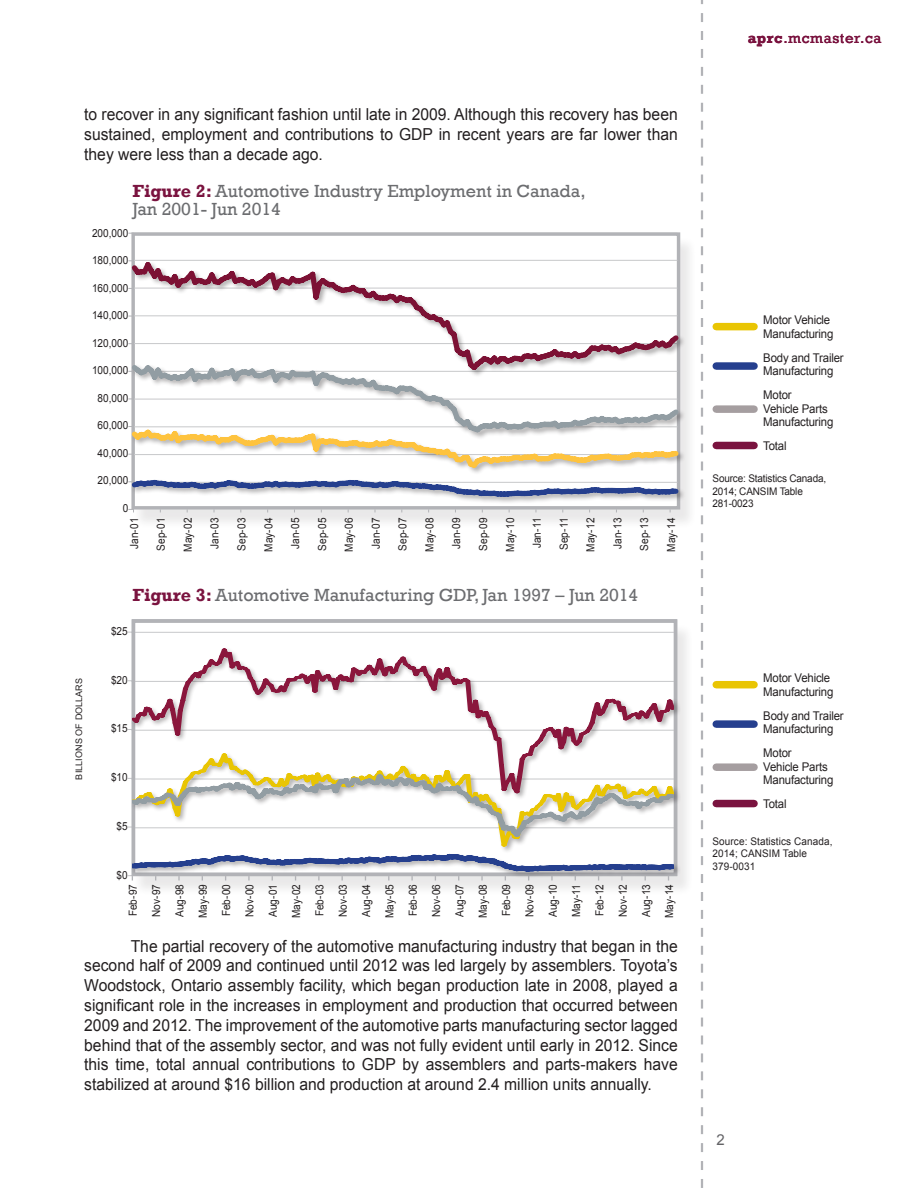
<style>
.page{position:relative;width:918px;height:1188px;background:#fff}
.page>*{position:absolute;margin:0;border:0;box-sizing:border-box;transform-origin:0 0}
.t1{font:18px "Rockwell";color:#6c6d70}
.t2{font:16.5px/19.8px "Arial";color:#231f20;text-align:justify;scale:.95 1}
.t3{font:15px "Rockwell";letter-spacing:.04em;color:#7a133f}
.t4{font:15px "Arial";color:#636366}
.t5{font:12px/13.5px "Arial";letter-spacing:-.015em;color:#231f20;scale:.95 1}
.t6{font:11.1px "Arial";letter-spacing:.01em;color:#231f20;scale:.9 1}
.t7{font:10.5px/12.6px "Arial";letter-spacing:-.015em;color:#231f20;scale:.95 1}
.t8{font:10.5px/12.6px "Arial";letter-spacing:.01em;color:#231f20;scale:.95 1}
.t9{font:9px "Arial";letter-spacing:.01em;color:#231f20}
.s1{font-weight:700;color:#7a133f}
.s2{font-weight:700}
</style>
<div class="page">
<div style="left:132px;top:236px;width:565px;height:294px;background:#231f20;opacity:.1"></div>
<div style="left:131px;top:232px;width:549px;height:278px;background:#fff;border:3px solid #b2b3b7"></div>
<div style="left:132px;top:623px;width:562px;height:273px;background:#f2f2f2"></div>
<div style="left:132px;top:619px;width:545px;height:257px;background:#fff"></div>
<hr style="left:131px;top:632px;width:545px;height:1px;background:#c7c8ca">
<svg style="left:701px;top:0;width:2px;height:1188px"></svg>
<hr style="left:133px;top:232px;width:544px;height:1px;background:#c7c8ca">
<hr style="left:133px;top:233px;width:1px;height:276px;background:#b2b3b7">
<div style="left:131px;top:479px;width:555px;height:25px;background:#231f20;opacity:.35"></div>
<svg style="left:128px;top:377px;width:555px;height:123px"></svg>
<div style="left:131px;top:261px;width:555px;height:116px;background:#231f20;opacity:.36"></div>
<svg style="left:128px;top:258px;width:555px;height:117px"></svg>
<div style="left:716px;top:362px;width:38px;height:8px;background:#253f8e"></div>
<div style="left:716px;top:405px;width:38px;height:8px;background:#a59ea0"></div>
<div style="left:716px;top:442px;width:38px;height:7px;background:#7a133f"></div>
<div style="left:716px;top:323px;width:38px;height:7px;background:#e9c503"></div>
<div style="left:716px;top:720px;width:38px;height:8px;background:#253f8e"></div>
<div style="left:716px;top:763px;width:38px;height:8px;background:#a59ea0"></div>
<div style="left:716px;top:800px;width:38px;height:7px;background:#7a133f"></div>
<div style="left:716px;top:681px;width:38px;height:7px;background:#e9c503"></div>
<div style="left:131px;top:647px;width:550px;height:232px;background:#231f20;opacity:.35"></div>
<svg style="left:132px;top:837px;width:542px;height:10px"></svg>
<svg style="left:128px;top:852px;width:546px;height:28px"></svg>
<svg style="left:128px;top:774px;width:546px;height:63px"></svg>
<svg style="left:132px;top:648px;width:542px;height:145px"></svg>
<p class="t2" style="left:84px;top:104px;width:626px">to recover in any significant fashion until late in 2009. Although this recovery has been sustained, employment and contributions to GDP in recent years are far lower than they were less than a decade ago.</p>
<p class="t1" style="left:132px;top:180px;width:455px"><span class="s1">Figure 2:</span> Automotive Industry Employment in Canada,</p>
<p class="t1" style="left:132px;top:198px;width:150px">Jan 2001- Jun 2014</p>
<p class="t6" style="left:92px;top:226px;width:42px">200,000</p>
<p class="t6" style="left:92px;top:253px;width:42px">180,000</p>
<p class="t6" style="left:92px;top:281px;width:42px">160,000</p>
<p class="t6" style="left:92px;top:308px;width:42px">140,000</p>
<p class="t6" style="left:92px;top:336px;width:42px">120,000</p>
<p class="t6" style="left:92px;top:363px;width:42px">100,000</p>
<p class="t6" style="left:98px;top:391px;width:36px">80,000</p>
<p class="t6" style="left:98px;top:418px;width:36px">60,000</p>
<p class="t6" style="left:98px;top:445px;width:36px">40,000</p>
<p class="t6" style="left:98px;top:473px;width:36px">20,000</p>
<p class="t6" style="left:123px;top:500px;width:8px">0</p>
<p class="t6" style="left:127px;top:549px;width:36px;rotate:-90deg">Jan-01</p>
<p class="t6" style="left:154px;top:551px;width:38px;rotate:-90deg">Sep-01</p>
<p class="t6" style="left:181px;top:552px;width:39px;rotate:-90deg">May-02</p>
<p class="t6" style="left:207px;top:549px;width:36px;rotate:-90deg">Jan-03</p>
<p class="t6" style="left:234px;top:551px;width:38px;rotate:-90deg">Sep-03</p>
<p class="t6" style="left:261px;top:552px;width:39px;rotate:-90deg">May-04</p>
<p class="t6" style="left:288px;top:549px;width:36px;rotate:-90deg">Jan-05</p>
<p class="t6" style="left:315px;top:551px;width:38px;rotate:-90deg">Sep-05</p>
<p class="t6" style="left:342px;top:552px;width:39px;rotate:-90deg">May-06</p>
<p class="t6" style="left:369px;top:549px;width:36px;rotate:-90deg">Jan-07</p>
<p class="t6" style="left:395px;top:551px;width:38px;rotate:-90deg">Sep-07</p>
<p class="t6" style="left:422px;top:552px;width:39px;rotate:-90deg">May-08</p>
<p class="t6" style="left:449px;top:549px;width:36px;rotate:-90deg">Jan-09</p>
<p class="t6" style="left:476px;top:551px;width:38px;rotate:-90deg">Sep-09</p>
<p class="t6" style="left:503px;top:552px;width:39px;rotate:-90deg">May-10</p>
<p class="t6" style="left:530px;top:548px;width:35px;rotate:-90deg">Jan-11</p>
<p class="t6" style="left:557px;top:550px;width:37px;rotate:-90deg">Sep-11</p>
<p class="t6" style="left:583px;top:552px;width:39px;rotate:-90deg">May-12</p>
<p class="t6" style="left:610px;top:549px;width:36px;rotate:-90deg">Jan-13</p>
<p class="t6" style="left:637px;top:551px;width:38px;rotate:-90deg">Sep-13</p>
<p class="t6" style="left:664px;top:552px;width:39px;rotate:-90deg">May-14</p>
<p class="t9" style="left:73px;top:780px;width:103px;rotate:-90deg">BILLIONS OF DOLLARS</p>
<p class="t1" style="left:132px;top:584px;width:508px"><span class="s1">Figure 3:</span> Automotive Manufacturing GDP, Jan 1997 – Jun 2014</p>
<p class="t6" style="left:111px;top:624px;width:20px">$25</p>
<p class="t6" style="left:111px;top:672px;width:20px">$20</p>
<p class="t6" style="left:111px;top:721px;width:20px">$15</p>
<p class="t6" style="left:111px;top:770px;width:20px">$10</p>
<p class="t6" style="left:117px;top:819px;width:14px">$5</p>
<p class="t6" style="left:117px;top:867px;width:14px">$0</p>
<p class="t6" style="left:126px;top:916px;width:37px;rotate:-90deg">Feb-97</p>
<p class="t6" style="left:149px;top:917px;width:38px;rotate:-90deg">Nov-97</p>
<p class="t6" style="left:172px;top:917px;width:38px;rotate:-90deg">Aug-98</p>
<p class="t6" style="left:196px;top:918px;width:39px;rotate:-90deg">May-99</p>
<p class="t6" style="left:219px;top:916px;width:37px;rotate:-90deg">Feb-00</p>
<p class="t6" style="left:242px;top:917px;width:38px;rotate:-90deg">Nov-00</p>
<p class="t6" style="left:266px;top:917px;width:38px;rotate:-90deg">Aug-01</p>
<p class="t6" style="left:289px;top:918px;width:39px;rotate:-90deg">May-02</p>
<p class="t6" style="left:312px;top:916px;width:37px;rotate:-90deg">Feb-03</p>
<p class="t6" style="left:336px;top:917px;width:38px;rotate:-90deg">Nov-03</p>
<p class="t6" style="left:359px;top:917px;width:38px;rotate:-90deg">Aug-04</p>
<p class="t6" style="left:382px;top:918px;width:39px;rotate:-90deg">May-05</p>
<p class="t6" style="left:406px;top:916px;width:37px;rotate:-90deg">Feb-06</p>
<p class="t6" style="left:429px;top:917px;width:38px;rotate:-90deg">Nov-06</p>
<p class="t6" style="left:452px;top:917px;width:38px;rotate:-90deg">Aug-07</p>
<p class="t6" style="left:476px;top:918px;width:39px;rotate:-90deg">May-08</p>
<p class="t6" style="left:499px;top:916px;width:37px;rotate:-90deg">Feb-09</p>
<p class="t6" style="left:522px;top:917px;width:38px;rotate:-90deg">Nov-09</p>
<p class="t6" style="left:546px;top:917px;width:38px;rotate:-90deg">Aug-10</p>
<p class="t6" style="left:569px;top:917px;width:38px;rotate:-90deg">May-11</p>
<p class="t6" style="left:592px;top:916px;width:37px;rotate:-90deg">Feb-12</p>
<p class="t6" style="left:616px;top:917px;width:38px;rotate:-90deg">Nov-12</p>
<p class="t6" style="left:639px;top:917px;width:38px;rotate:-90deg">Aug-13</p>
<p class="t6" style="left:662px;top:918px;width:39px;rotate:-90deg">May-14</p>
<p class="t2" style="left:84px;top:936px;width:626px;text-indent:46px">The partial recovery of the automotive manufacturing industry that began in the second half of 2009 and continued until 2012 was led largely by assemblers. Toyota’s Woodstock, Ontario assembly facility, which began production late in 2008, played a significant role in the increases in employment and production that occurred between 2009 and 2012. The improvement of the automotive parts manufacturing sector lagged behind that of the assembly sector, and was not fully evident until early in 2012. Since this time, total annual contributions to GDP by assemblers and parts-makers have stabilized at around $16 billion and production at around 2.4 million units annually.</p>
<p class="t3" style="left:748px;top:30px;width:135px"><span class="s2">aprc</span>.mcmaster.ca</p>
<p class="t5" style="left:763px;top:313px;width:72px">Motor Vehicle</p>
<p class="t5" style="left:763px;top:327px;width:75px">Manufacturing</p>
<p class="t5" style="left:763px;top:351px;width:86px">Body and Trailer</p>
<p class="t5" style="left:763px;top:364px;width:75px">Manufacturing</p>
<p class="t5" style="left:763px;top:388px;width:75px">Motor<br>Vehicle Parts<br>Manufacturing</p>
<p class="t5" style="left:763px;top:439px;width:26px">Total</p>
<p class="t7" style="left:712px;top:472px;width:121px">Source: Statistics Canada,<br>2014; CANSIM Table<br>281-0023</p>
<p class="t5" style="left:763px;top:671px;width:72px">Motor Vehicle</p>
<p class="t5" style="left:763px;top:685px;width:75px">Manufacturing</p>
<p class="t5" style="left:763px;top:709px;width:86px">Body and Trailer</p>
<p class="t5" style="left:763px;top:722px;width:75px">Manufacturing</p>
<p class="t5" style="left:763px;top:746px;width:75px">Motor<br>Vehicle Parts<br>Manufacturing</p>
<p class="t5" style="left:763px;top:797px;width:26px">Total</p>
<p class="t8" style="left:712px;top:835px;width:128px">Source: Statistics Canada,<br>2014; CANSIM Table<br>379-0031</p>
<p class="t4" style="left:716px;top:1129px;width:10px">2</p>
</div>
